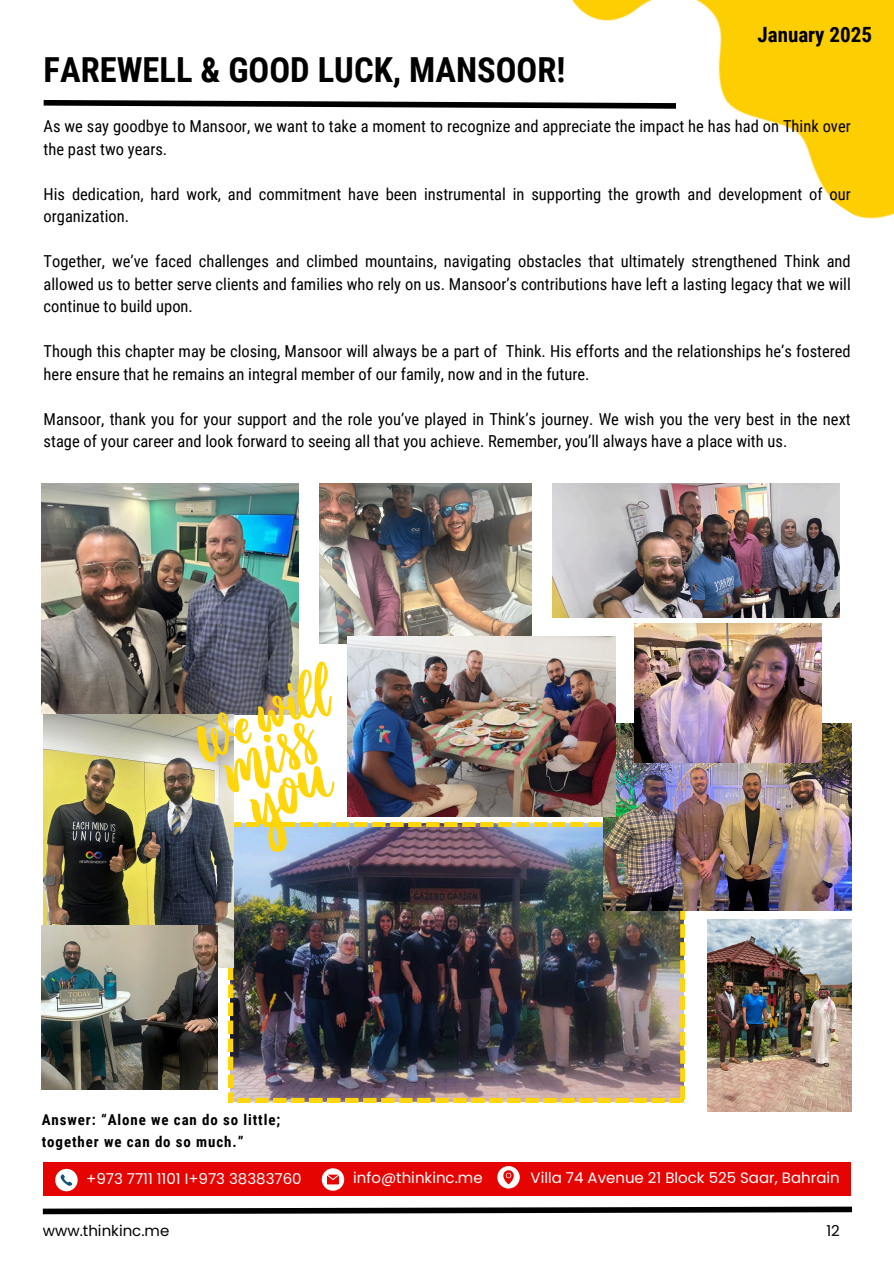
<style>
.page{position:relative;width:894px;height:1264px;background:#fff}
.page>*{position:absolute;margin:0;border:0;box-sizing:border-box;transform-origin:0 0}
.t1{font:700 34.5px "Roboto Condensed";color:#000}
.t2{font:700 21px "Roboto Condensed";color:#000}
.t3{font:16.5px/22.5px "Roboto Condensed";color:#000}
.t4{font:15px "Poppins";color:#fff}
.t5{font:15px "Poppins";color:#000}
.t6{font:700 14.85px/22.4px "Roboto Condensed";letter-spacing:.06em;color:#000}
</style>
<div class="page">
<div style="left:43px;top:1161px;width:807px;height:34px;background:#e50402"></div>
<svg style="left:55px;top:1168px;width:23px;height:23px"></svg>
<svg style="left:321px;top:1168px;width:23px;height:22px"></svg>
<svg style="left:497px;top:1166px;width:22px;height:22px"></svg>
<svg style="left:43px;top:100px;width:488px;height:8px"></svg>
<img style="left:531px;top:0;width:362px;height:219px">
<svg style="left:42px;top:1206px;width:811px;height:9px"></svg>
<img style="left:229px;top:822px;width:455px;height:280px">
<img style="left:42px;top:484px;width:256px;height:230px">
<img style="left:44px;top:714px;width:190px;height:253px">
<img style="left:319px;top:484px;width:212px;height:159px">
<img style="left:603px;top:723px;width:248px;height:187px">
<img style="left:707px;top:919px;width:144px;height:192px">
<img style="left:348px;top:637px;width:267px;height:180px">
<img style="left:42px;top:925px;width:175px;height:164px">
<img style="left:634px;top:623px;width:187px;height:139px">
<img style="left:552px;top:484px;width:287px;height:134px">
<svg style="left:185px;top:659px;width:168px;height:204px"></svg>
<p class="t1" style="left:44px;top:50px;width:523px">FAREWELL &amp; GOOD LUCK, MANSOOR!</p>
<p class="t2" style="left:757px;top:22px;width:116px">January 2025</p>
<p class="t3" style="left:44px;top:115px;width:808px">As we say goodbye to Mansoor, we want to take a moment to recognize and appreciate the impact he has had on Think over the past two years.</p>
<p class="t3" style="left:44px;top:183px;width:808px">His dedication, hard work, and commitment have been instrumental in supporting the growth and development of our organization.</p>
<p class="t3" style="left:44px;top:250px;width:808px;text-align:justify">Together, we’ve faced challenges and climbed mountains, navigating obstacles that ultimately strengthened Think and allowed us to better serve clients and families who rely on us. Mansoor’s contributions have left a lasting legacy that we will continue to build upon.</p>
<p class="t3" style="left:44px;top:340px;width:808px">Though this chapter may be closing, Mansoor will always be a part of Think. His efforts and the relationships he’s fostered here ensure that he remains an integral member of our family, now and in the future.</p>
<p class="t3" style="left:44px;top:408px;width:808px">Mansoor, thank you for your support and the role you’ve played in Think’s journey. We wish you the very best in the next stage of your career and look forward to seeing all that you achieve. Remember, you’ll always have a place with us.</p>
<p class="t6" style="left:42px;top:1108px;width:240px">Answer: “Alone we can do so little; together we can do so much.”</p>
<h2 class="t4" style="left:86px;top:1168px;width:217px">+973 7711 1101 I+973 38383760</h2>
<h1 class="t4" style="left:353px;top:1167px;width:131px">info@thinkinc.me</h1>
<p class="t4" style="left:530px;top:1167px;width:311px">Villa 74 Avenue 21 Block 525 Saar, Bahrain</p>
<p class="t5" style="left:43px;top:1220px;width:128px">www.thinkinc.me</p>
<p class="t5" style="left:826px;top:1220px;width:15px">12</p>
</div>
